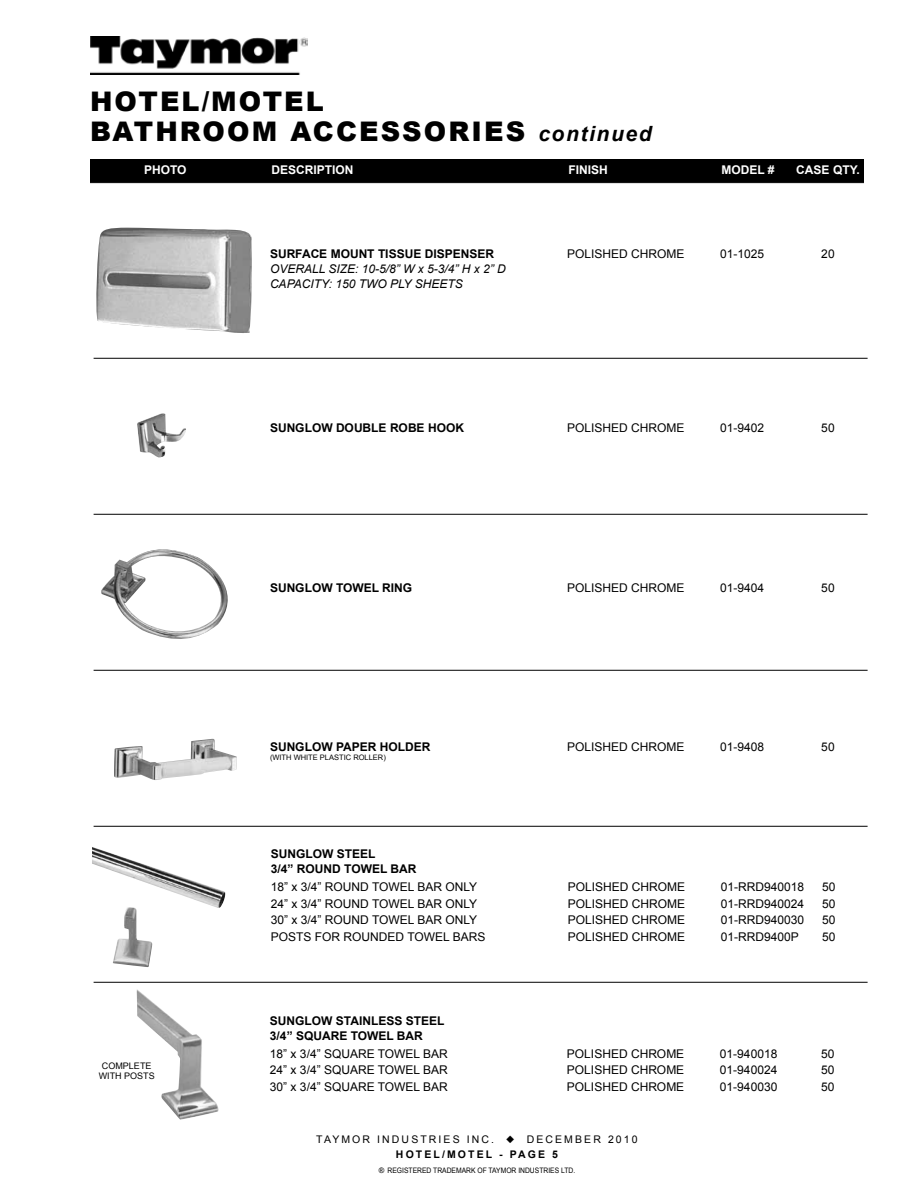
<style>
.page{position:relative;width:918px;height:1188px;background:#fff}
.page>*{position:absolute;margin:0;border:0;box-sizing:border-box;transform-origin:0 0}
.t1{font:900 27px/30px "Arial";letter-spacing:.075em;color:#000}
.t2{font:12px "Arial";color:#000}
.t3{font:700 12px/15px "Arial";color:#000}
.t4{font:italic 12px/15px "Arial";color:#000}
.t5{font:700 12px "Arial";color:#fff}
.t6{font:10.5px/15px "Arial";letter-spacing:.2em;color:#000;text-align:center}
.t7{font:9px/10.5px "Arial";color:#000;text-align:center}
.t8{font:7.5px "Arial";color:#000}
.s1{font-weight:700;font-style:italic;font-size:21px}
.s2{font-weight:700}
</style>
<div class="page">
<img style="left:90px;top:36px;width:217px;height:39px">
<div style="left:90px;top:159px;width:774px;height:23px;background:#000"></div>
<hr style="left:90px;top:182px;width:774px;height:1px;background:#000">
<hr style="left:94px;top:358px;width:774px;height:1px;background:#000">
<hr style="left:94px;top:514px;width:774px;height:1px;background:#000">
<hr style="left:94px;top:670px;width:774px;height:1px;background:#000">
<hr style="left:94px;top:826px;width:774px;height:1px;background:#000">
<hr style="left:94px;top:982px;width:774px;height:1px;background:#000">
<img style="left:114px;top:739px;width:123px;height:41px">
<img style="left:101px;top:549px;width:127px;height:90px">
<img style="left:137px;top:413px;width:49px;height:45px">
<img style="left:137px;top:989px;width:82px;height:131px">
<img style="left:92px;top:847px;width:133px;height:61px">
<img style="left:96px;top:228px;width:156px;height:105px">
<img style="left:113px;top:907px;width:39px;height:60px">
<h1 class="t1" style="left:90px;top:86px;width:563px">HOTEL/MOTEL<br>BATHROOM ACCESSORIES <span class="s1">continued</span></h1>
<p class="t5" style="left:144px;top:162px;width:44px">PHOTO</p>
<p class="t5" style="left:272px;top:162px;width:84px">DESCRIPTION</p>
<p class="t5" style="left:568px;top:162px;width:41px">FINISH</p>
<p class="t5" style="left:722px;top:162px;width:55px">MODEL #</p>
<p class="t5" style="left:796px;top:162px;width:65px">CASE QTY.</p>
<p class="t3" style="left:270px;top:246px;width:226px">SURFACE MOUNT TISSUE DISPENSER</p>
<p class="t2" style="left:567px;top:246px;width:119px">POLISHED CHROME</p>
<p class="t2" style="left:720px;top:246px;width:46px">01-1025</p>
<p class="t2" style="left:821px;top:246px;width:15px">20</p>
<p class="t4" style="left:270px;top:261px;width:237px">OVERALL SIZE: 10-5/8” W x 5-3/4” H x 2” D<br>CAPACITY: 150 TWO PLY SHEETS</p>
<p class="t3" style="left:270px;top:420px;width:196px">SUNGLOW DOUBLE ROBE HOOK</p>
<p class="t2" style="left:567px;top:420px;width:119px">POLISHED CHROME</p>
<p class="t2" style="left:720px;top:420px;width:46px">01-9402</p>
<p class="t2" style="left:821px;top:420px;width:15px">50</p>
<p class="t3" style="left:270px;top:581px;width:144px">SUNGLOW TOWEL RING</p>
<p class="t2" style="left:567px;top:580px;width:119px">POLISHED CHROME</p>
<p class="t2" style="left:720px;top:580px;width:46px">01-9404</p>
<p class="t2" style="left:821px;top:580px;width:15px">50</p>
<p class="t3" style="left:270px;top:740px;width:162px">SUNGLOW PAPER HOLDER</p>
<p class="t2" style="left:567px;top:739px;width:119px">POLISHED CHROME</p>
<p class="t2" style="left:720px;top:739px;width:46px">01-9408</p>
<p class="t2" style="left:821px;top:739px;width:15px">50</p>
<p class="t8" style="left:270px;top:753px;width:117px">(WITH WHITE PLASTIC ROLLER)</p>
<p class="t7" style="left:99px;top:1060px;width:58px">COMPLETE<br>WITH POSTS</p>
<p class="t3" style="left:271px;top:847px;width:147px">SUNGLOW STEEL<br>3/4” ROUND TOWEL BAR</p>
<p class="t2" style="left:271px;top:879px;width:208px">18” x 3/4” ROUND TOWEL BAR ONLY</p>
<p class="t2" style="left:568px;top:879px;width:119px">POLISHED CHROME</p>
<p class="t2" style="left:721px;top:879px;width:85px">01-RRD940018</p>
<p class="t2" style="left:822px;top:879px;width:15px">50</p>
<p class="t2" style="left:271px;top:896px;width:208px">24” x 3/4” ROUND TOWEL BAR ONLY</p>
<p class="t2" style="left:568px;top:896px;width:119px">POLISHED CHROME</p>
<p class="t2" style="left:721px;top:896px;width:85px">01-RRD940024</p>
<p class="t2" style="left:822px;top:896px;width:15px">50</p>
<p class="t2" style="left:271px;top:912px;width:208px">30” x 3/4” ROUND TOWEL BAR ONLY</p>
<p class="t2" style="left:568px;top:912px;width:119px">POLISHED CHROME</p>
<p class="t2" style="left:721px;top:912px;width:85px">01-RRD940030</p>
<p class="t2" style="left:822px;top:912px;width:15px">50</p>
<p class="t2" style="left:271px;top:929px;width:216px">POSTS FOR ROUNDED TOWEL BARS</p>
<p class="t2" style="left:568px;top:929px;width:119px">POLISHED CHROME</p>
<p class="t2" style="left:721px;top:929px;width:80px">01-RRD9400P</p>
<p class="t2" style="left:822px;top:929px;width:15px">50</p>
<p class="t3" style="left:270px;top:1014px;width:176px">SUNGLOW STAINLESS STEEL<br>3/4” SQUARE TOWEL BAR</p>
<p class="t2" style="left:270px;top:1046px;width:179px">18” x 3/4” SQUARE TOWEL BAR</p>
<p class="t2" style="left:567px;top:1046px;width:119px">POLISHED CHROME</p>
<p class="t2" style="left:720px;top:1046px;width:59px">01-940018</p>
<p class="t2" style="left:821px;top:1046px;width:15px">50</p>
<p class="t2" style="left:270px;top:1062px;width:179px">24” x 3/4” SQUARE TOWEL BAR</p>
<p class="t2" style="left:567px;top:1062px;width:119px">POLISHED CHROME</p>
<p class="t2" style="left:720px;top:1062px;width:59px">01-940024</p>
<p class="t2" style="left:821px;top:1062px;width:15px">50</p>
<p class="t2" style="left:270px;top:1079px;width:179px">30” x 3/4” SQUARE TOWEL BAR</p>
<p class="t2" style="left:567px;top:1079px;width:119px">POLISHED CHROME</p>
<p class="t2" style="left:720px;top:1079px;width:59px">01-940030</p>
<p class="t2" style="left:821px;top:1079px;width:15px">50</p>
<p class="t6" style="left:316px;top:1132px;width:323px">TAYMOR INDUSTRIES INC. ◆ DECEMBER 2010<br><span class="s2">HOTEL/MOTEL - PAGE 5</span></p>
<p class="t8" style="left:379px;top:1165px;width:198px">® REGISTERED TRADEMARK OF TAYMOR INDUSTRIES LTD.</p>
</div>
